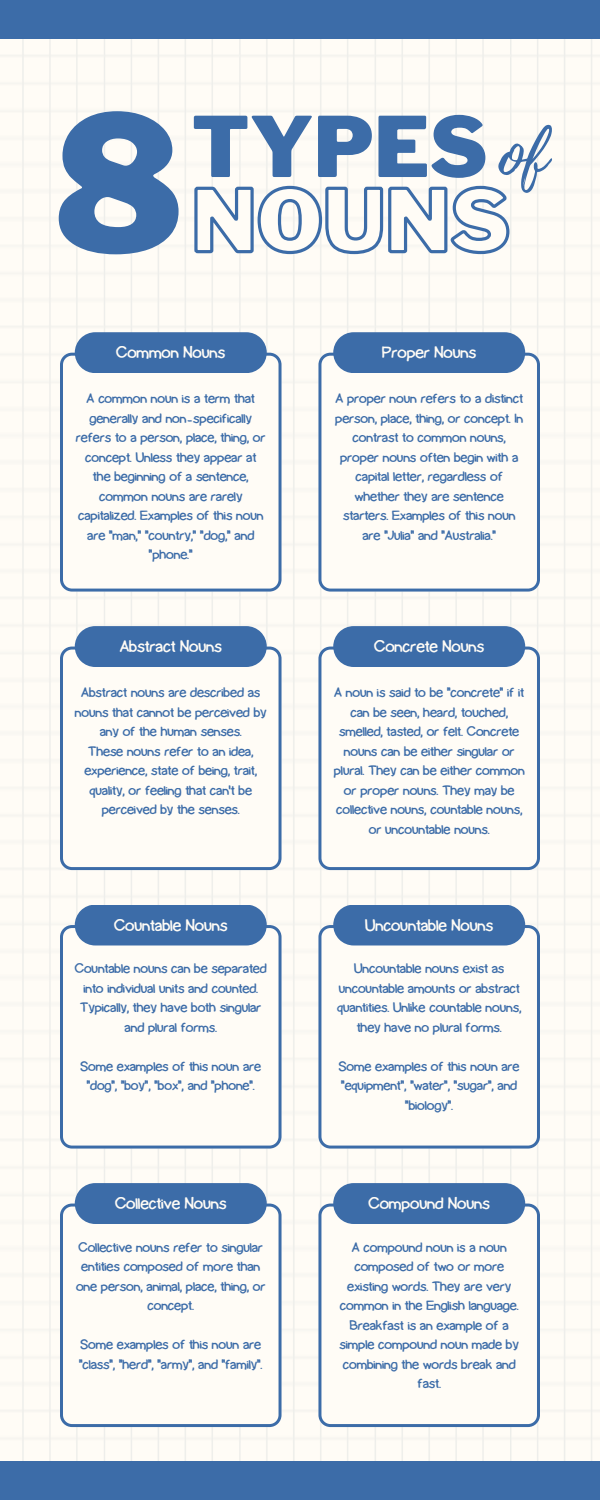
<style>
.page{position:relative;width:600px;height:1500px;background:#fffcf6}
.page>*{position:absolute;margin:0;border:0;box-sizing:border-box;transform-origin:0 0}
.t1{font:900 187.8px "Libre Franklin";color:#3c6ca8}
.t2{font:900 82.7px "Libre Franklin";color:#3c6ca8}
.t3{font:66.6px "Playlist Script";color:#3c6ca8}
.t4{font:17px "UKIJ Qolyazma Tuz";color:#fffcf6}
.t5{font:14px/19.5px "UKIJ Qolyazma Tuz";color:#3c6ca8;text-align:center}
</style>
<div class="page">
<svg style="left:60px;top:353px;width:221px;height:239px"></svg>
<svg style="left:75px;top:332px;width:192px;height:41px;background:#4573ab"></svg>
<svg style="left:318px;top:353px;width:222px;height:239px"></svg>
<svg style="left:333px;top:332px;width:192px;height:41px;background:#4573ab"></svg>
<svg style="left:60px;top:647px;width:221px;height:223px"></svg>
<svg style="left:75px;top:626px;width:192px;height:41px;background:#4572ab"></svg>
<svg style="left:318px;top:647px;width:222px;height:223px"></svg>
<svg style="left:333px;top:626px;width:192px;height:41px;background:#4572ab"></svg>
<svg style="left:60px;top:925px;width:221px;height:224px"></svg>
<div style="left:75px;top:905px;width:192px;height:40px;background:#3c6ca8"></div>
<svg style="left:318px;top:925px;width:222px;height:224px"></svg>
<div style="left:333px;top:905px;width:192px;height:40px;background:#3c6ca8"></div>
<svg style="left:60px;top:1204px;width:221px;height:223px"></svg>
<svg style="left:75px;top:1183px;width:192px;height:41px;background:#4572ab"></svg>
<svg style="left:318px;top:1204px;width:222px;height:223px"></svg>
<svg style="left:333px;top:1183px;width:192px;height:41px;background:#4572ab"></svg>
<div style="left:0;top:0;width:600px;height:38px;background:#3c6ca8"></div>
<svg style="left:194px;top:184px;width:317px;height:72px"></svg>
<div style="left:0;top:1462px;width:600px;height:38px;background:#3c6ca8"></div>
<h3 class="t1" style="left:53px;top:71px;width:132px">8</h3>
<p class="t2" style="left:192px;top:97px;width:298px">TYPES</p>
<p class="t3" style="left:498px;top:107px;width:50px">of</p>
<p class="t4" style="left:116px;top:343px;width:110px">Common Nouns</p>
<h1 class="t5" style="left:76px;top:389px;width:191px">A common noun is a term that generally and non-specifically refers to a person, place, thing, or concept. Unless they appear at the beginning of a sentence, common nouns are rarely capitalized. Examples of this noun are "man," "country," "dog," and "phone."</h1>
<p class="t4" style="left:120px;top:637px;width:104px">Abstract Nouns</p>
<h3 class="t5" style="left:75px;top:683px;width:193px">Abstract nouns are described as nouns that cannot be perceived by any of the human senses.</h3>
<p class="t5" style="left:84px;top:741px;width:174px">These nouns refer to an idea, experience, state of being, trait, quality, or feeling that can't be perceived by the senses.</p>
<p class="t4" style="left:114px;top:915px;width:115px">Countable Nouns</p>
<h3 class="t5" style="left:75px;top:958px;width:193px">Countable nouns can be separated into individual units and counted.<br>Typically, they have both singular and plural forms.</h3>
<p class="t5" style="left:80px;top:1056px;width:182px">Some examples of this noun are "dog", "boy", "box", and "phone".</p>
<h3 class="t4" style="left:115px;top:1194px;width:113px">Collective Nouns</h3>
<p class="t5" style="left:76px;top:1237px;width:191px">Collective nouns refer to singular entities composed of more than one person, animal, place, thing, or concept.</p>
<p class="t5" style="left:79px;top:1334px;width:185px;text-align:left">Some examples of this noun are "class", "herd", "army", and "family".</p>
<h2 class="t4" style="left:382px;top:343px;width:95px">Proper Nouns</h2>
<h3 class="t5" style="left:335px;top:389px;width:189px">A proper noun refers to a distinct person, place, thing, or concept. In contrast to common nouns, proper nouns often begin with a capital letter, regardless of whether they are sentence starters. Examples of this noun are "Julia" and "Australia."</h3>
<h3 class="t4" style="left:374px;top:637px;width:111px">Concrete Nouns</h3>
<p class="t5" style="left:334px;top:683px;width:192px">A noun is said to be "concrete" if it can be seen, heard, touched, smelled, tasted, or felt. Concrete nouns can be either singular or plural. They can be either common or proper nouns. They may be collective nouns, countable nouns, or uncountable nouns.</p>
<h3 class="t4" style="left:365px;top:915px;width:130px">Uncountable Nouns</h3>
<p class="t5" style="left:337px;top:958px;width:186px">Uncountable nouns exist as uncountable amounts or abstract quantities. Unlike countable nouns, they have no plural forms.</p>
<p class="t5" style="left:339px;top:1056px;width:182px">Some examples of this noun are "equipment", "water", "sugar", and "biology".</p>
<h3 class="t4" style="left:369px;top:1194px;width:123px">Compound Nouns</h3>
<p class="t5" style="left:340px;top:1237px;width:181px">A compound noun is a noun composed of two or more existing words. They are very common in the English language.<br>Breakfast is an example of a simple compound noun made by combining the words break and fast.</p>
</div>
